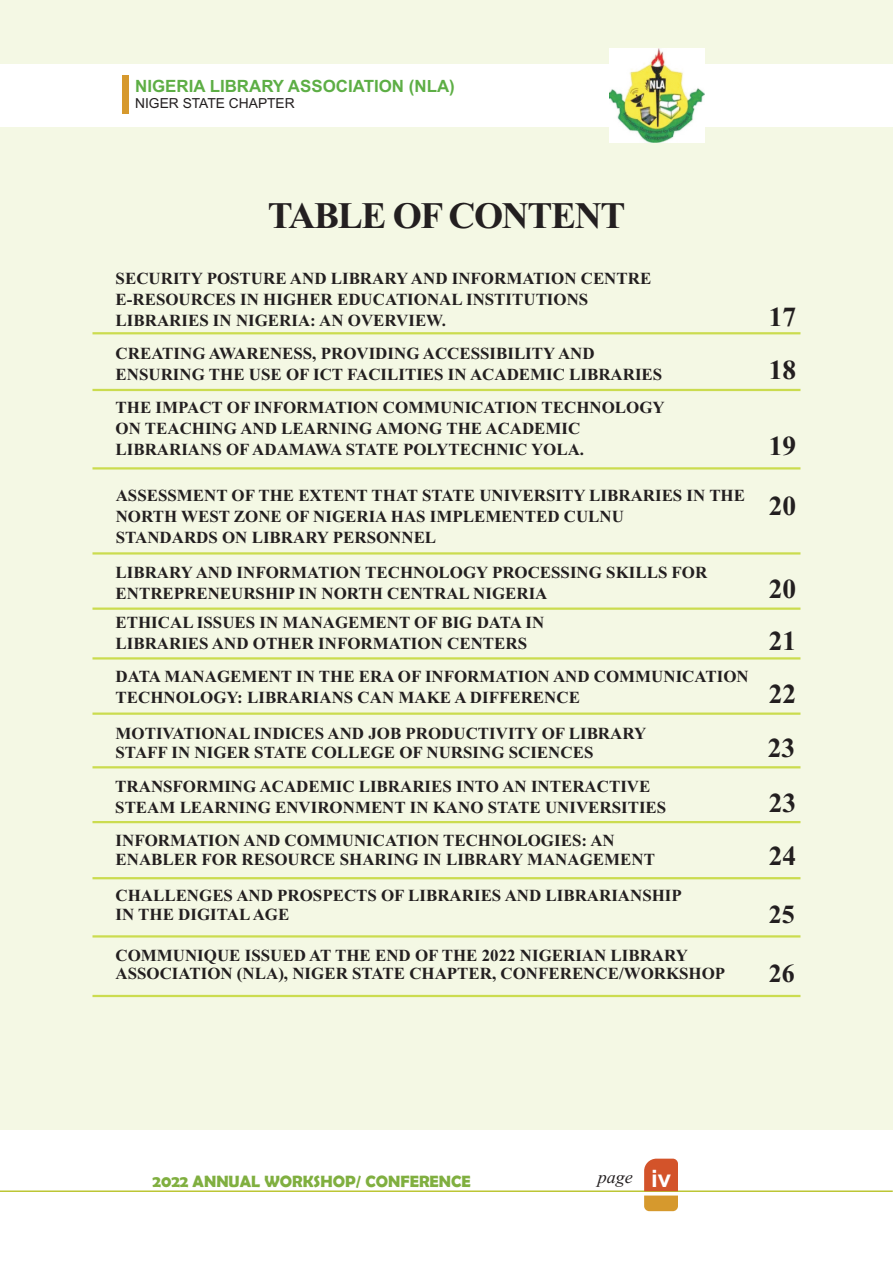
<style>
.page{position:relative;width:893px;height:1263px;background:#f4f8e4}
.page>*{position:absolute;margin:0;border:0;box-sizing:border-box;transform-origin:0 0}
.t1{font:700 37.5px "Times New Roman";letter-spacing:-.04em;color:#231f20}
.t2{font:700 27.6px/53.6px "Times New Roman";color:#231f20}
.t3{font:700 26.1px "Times New Roman";color:#231f20}
.t4{font:italic 18px "Times New Roman";color:#231f20}
.t5{font:700 16.95px/21px "Times New Roman";color:#231f20}
.t6{font:700 16.95px "Arial";color:#5dae45}
.t7{font:700 16.5px "Berlin Sans FB Demi";color:#80af40}
.t8{font:13.8px "Arial";color:#231f20}
.s1{font-family:"Arial";font-weight:700;font-style:normal;font-size:24px;color:#fff}
</style>
<div class="page">
<hr style="left:92px;top:332px;width:708px;height:2px;background:#cbdc4f">
<hr style="left:92px;top:389px;width:708px;height:2px;background:#cbdc4f">
<hr style="left:92px;top:467px;width:708px;height:2px;background:#cbdc4f">
<hr style="left:92px;top:552px;width:708px;height:2px;background:#cbdc4f">
<hr style="left:92px;top:607px;width:708px;height:3px;background:#cbdc4f">
<hr style="left:92px;top:657px;width:708px;height:2px;background:#cbdc4f">
<hr style="left:92px;top:712px;width:708px;height:3px;background:#cbdc4f">
<hr style="left:92px;top:766px;width:708px;height:2px;background:#cbdc4f">
<hr style="left:92px;top:821px;width:708px;height:2px;background:#cbdc4f">
<hr style="left:92px;top:877px;width:708px;height:2px;background:#cbdc4f">
<hr style="left:92px;top:935px;width:708px;height:2px;background:#cbdc4f">
<hr style="left:92px;top:995px;width:708px;height:2px;background:#cbdc4f">
<div style="left:0;top:1130px;width:893px;height:133px;background:#fff"></div>
<div style="left:0;top:64px;width:893px;height:63px;background:#fff"></div>
<div style="left:122px;top:75px;width:7px;height:39px;background:#d6992d"></div>
<hr style="left:0;top:1190px;width:893px;height:2px;background:#bcc634">
<svg style="left:644px;top:1159px;width:34px;height:52px;background:#d7793f"></svg>
<img style="left:610px;top:49px;width:94px;height:94px">
<p class="t6" style="left:135px;top:80px;width:321px">NIGERIA LIBRARY ASSOCIATION (NLA)</p>
<p class="t8" style="left:135px;top:98px;width:161px">NIGER STATE CHAPTER</p>
<h1 class="t1" style="left:268px;top:202px;width:359px">TABLE OF CONTENT</h1>
<p class="t5" style="left:116px;top:270px;width:537px">SECURITY POSTURE AND LIBRARY AND INFORMATION CENTRE<br>E-RESOURCES IN HIGHER EDUCATIONAL INSTITUTIONS<br>LIBRARIES IN NIGERIA: AN OVERVIEW.</p>
<p class="t5" style="left:116px;top:344px;width:548px">CREATING AWARENESS, PROVIDING ACCESSIBILITY AND<br>ENSURING THE USE OF ICT FACILITIES IN ACADEMIC LIBRARIES</p>
<p class="t5" style="left:116px;top:398px;width:551px">THE IMPACT OF INFORMATION COMMUNICATION TECHNOLOGY<br>ON TEACHING AND LEARNING AMONG THE ACADEMIC<br>LIBRARIANS OF ADAMAWA STATE POLYTECHNIC YOLA.</p>
<p class="t5" style="left:116px;top:486px;width:631px">ASSESSMENT OF THE EXTENT THAT STATE UNIVERSITY LIBRARIES IN THE<br>NORTH WEST ZONE OF NIGERIA HAS IMPLEMENTED CULNU<br>STANDARDS ON LIBRARY PERSONNEL</p>
<p class="t5" style="left:116px;top:563px;width:593px">LIBRARY AND INFORMATION TECHNOLOGY PROCESSING SKILLS FOR<br>ENTREPRENEURSHIP IN NORTH CENTRAL NIGERIA</p>
<p class="t5" style="left:116px;top:614px;width:430px">ETHICAL ISSUES IN MANAGEMENT OF BIG DATA IN<br>LIBRARIES AND OTHER INFORMATION CENTERS</p>
<p class="t5" style="left:116px;top:667px;width:635px">DATA MANAGEMENT IN THE ERA OF INFORMATION AND COMMUNICATION<br>TECHNOLOGY: LIBRARIANS CAN MAKE A DIFFERENCE</p>
<p class="t5" style="left:116px;top:726px;width:532px;line-height:18.8px">MOTIVATIONAL INDICES AND JOB PRODUCTIVITY OF LIBRARY<br>STAFF IN NIGER STATE COLLEGE OF NURSING SCIENCES</p>
<p class="t5" style="left:115px;top:777px;width:552px">TRANSFORMING ACADEMIC LIBRARIES INTO AN INTERACTIVE<br>STEAM LEARNING ENVIRONMENT IN KANO STATE UNIVERSITIES</p>
<p class="t5" style="left:116px;top:833px;width:541px;line-height:18.8px">INFORMATION AND COMMUNICATION TECHNOLOGIES: AN<br>ENABLER FOR RESOURCE SHARING IN LIBRARY MANAGEMENT</p>
<p class="t5" style="left:116px;top:888px;width:568px;line-height:18.8px">CHALLENGES AND PROSPECTS OF LIBRARIES AND LIBRARIANSHIP<br>IN THE DIGITALAGE</p>
<p class="t5" style="left:116px;top:947px;width:611px;line-height:18.8px">COMMUNIQUE ISSUED AT THE END OF THE 2022 NIGERIAN LIBRARY<br>ASSOCIATION (NLA), NIGER STATE CHAPTER, CONFERENCE/WORKSHOP</p>
<h2 class="t2" style="left:769px;top:293px;width:29px">17<br>18</h2>
<h2 class="t2" style="left:769px;top:418px;width:29px;line-height:60px">19<br>20</h2>
<h2 class="t2" style="left:768px;top:565px;width:30px;text-align:justify">20<br>21<br>22<br>23<br>23</h2>
<h2 class="t2" style="left:769px;top:831px;width:29px">24</h2>
<h3 class="t3" style="left:769px;top:905px;width:27px">25</h3>
<h3 class="t3" style="left:769px;top:965px;width:27px">26</h3>
<p class="t7" style="left:152px;top:1171px;width:320px">2022 ANNUAL WORKSHOP/ CONFERENCE</p>
<p class="t4" style="left:598px;top:1171px;width:75px">page <span class="s1">iv</span></p>
</div>
